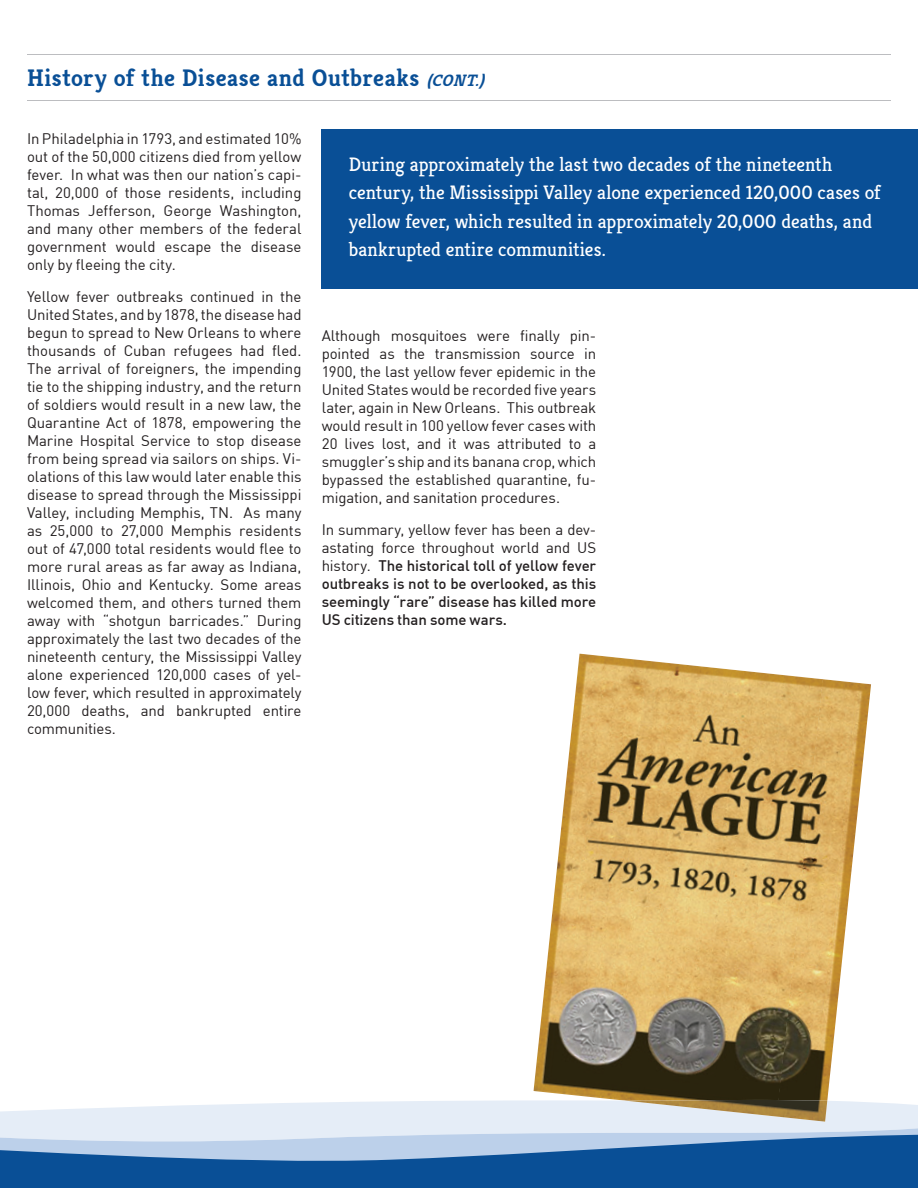
<style>
.page{position:relative;width:918px;height:1188px;background:#fff}
.page>*{position:absolute;margin:0;border:0;box-sizing:border-box;transform-origin:0 0}
.t1{font:700 24px "Kreon";letter-spacing:.025em;color:#094f96}
.t2{font:19.5px/28.5px "Kreon";letter-spacing:.005em;color:#fff}
.t3{font:15px/18px "DIN";letter-spacing:-.01em;color:#231f20;text-align:justify}
.t4{font:500 15px/18px "DIN";letter-spacing:-.01em;color:#231f20;text-align:justify}
.s1{font-style:italic;font-size:16.5px}
.s2{font-weight:400}
</style>
<div class="page">
<hr style="left:27px;top:54px;width:864px;height:1px;background:#bcbdc0">
<hr style="left:27px;top:100px;width:864px;height:1px;background:#bcbdc0">
<div style="left:322px;top:129px;width:596px;height:160px;background:#094f96"></div>
<img style="left:554px;top:654px;width:266px;height:242px">
<img style="left:778px;top:679px;width:93px;height:420px">
<img style="left:534px;top:896px;width:263px;height:203px">
<svg style="left:0;top:1099px;width:918px;height:89px;background:#80a3c6"></svg>
<h1 class="t1" style="left:27px;top:62px;width:464px">History of the Disease and Outbreaks <span class="s1">(CONT.)</span></h1>
<p class="t3" style="left:27px;top:130px;width:276px">In Philadelphia in 1793, and estimated 10% out of the 50,000 citizens died from yellow fever. In what was then our nation’s capi&shy;tal, 20,000 of those residents, including Thomas Jefferson, George Washington, and many other members of the federal government would escape the disease only by fleeing the city.</p>
<p class="t3" style="left:27px;top:287px;width:276px">Yellow fever outbreaks continued in the United States, and by 1878, the disease had begun to spread to New Orleans to where thousands of Cuban refugees had fled.<br>The arrival of foreigners, the impending tie to the shipping industry, and the return of soldiers would result in a new law, the Quarantine Act of 1878, empowering the Marine Hospital Service to stop disease from being spread via sailors on ships. Vi&shy;olations of this law would later enable this disease to spread through the Mississippi Valley, including Memphis, TN. As many as 25,000 to 27,000 Memphis residents out of 47,000 total residents would flee to more rural areas as far away as Indiana, Illinois, Ohio and Kentucky. Some areas welcomed them, and others turned them away with “shotgun barricades.” During approximately the last two decades of the nineteenth century, the Mississippi Valley alone experienced 120,000 cases of yel&shy;low fever, which resulted in approximately 20,000 deaths, and bankrupted entire communities.</p>
<h2 class="t2" style="left:349px;top:150px;width:534px">During approximately the last two decades of the nineteenth century, the Mississippi Valley alone experienced 120,000 cases of yellow fever, which resulted in approximately 20,000 deaths, and bankrupted entire communities.</h2>
<p class="t3" style="left:322px;top:326px;width:276px">Although mosquitoes were finally pin&shy;pointed as the transmission source in 1900, the last yellow fever epidemic in the United States would be recorded five years later, again in New Orleans. This outbreak would result in 100 yellow fever cases with 20 lives lost, and it was attributed to a smuggler’s ship and its banana crop, which bypassed the established quarantine, fu&shy;migation, and sanitation procedures.</p>
<p class="t4" style="left:322px;top:520px;width:276px"><span class="s2">In summary, yellow fever has been a dev&shy;astating force throughout world and US history.</span> The historical toll of yellow fever outbreaks is not to be overlooked, as this seemingly “rare” disease has killed more US citizens than some wars.</p>
</div>
